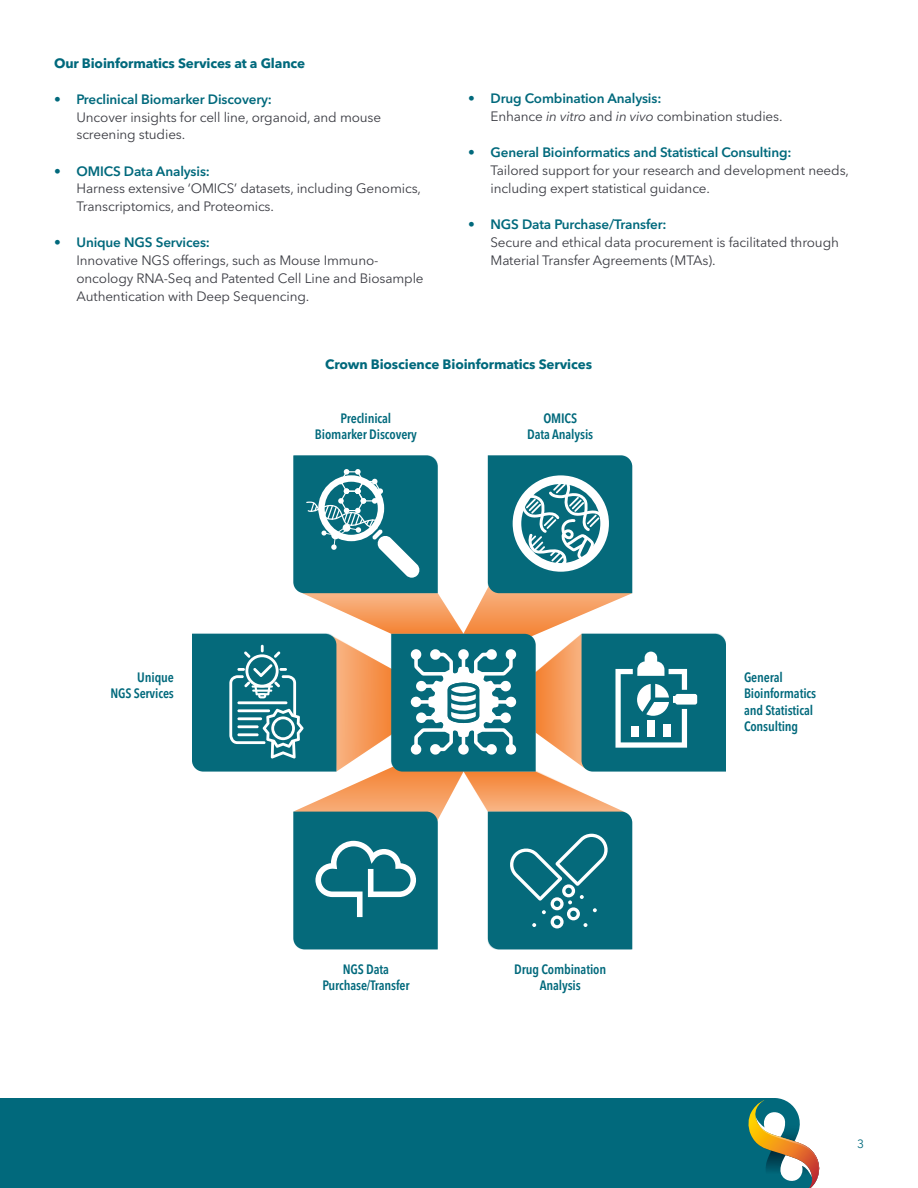
<style>
.page{position:relative;width:918px;height:1188px;background:#fff}
.page>*{position:absolute;margin:0;border:0;box-sizing:border-box;transform-origin:0 0}
.t1{font:13.5px/18px "Avenir Next LT Pro";letter-spacing:-.01em;color:#3b3c43}
.t2{font:600 condensed 13.5px/16.2px "Avenir Next LT Pro";letter-spacing:-.01em;color:#01697c;text-align:center}
.t3{font:600 13.5px "Avenir Next LT Pro";letter-spacing:-.01em;color:#01697c}
.t4{font:700 13.5px "Avenir Next LT Pro";letter-spacing:-.01em;color:#01697c}
.t5{font:12px "Avenir Next";color:#01697c}
.s1{font-weight:600;color:#01697c}
.s2{font-style:italic}
</style>
<div class="page">
<div style="left:0;top:1098px;width:747px;height:90px;background:#01697c"></div>
<svg style="left:747px;top:1098px;width:73px;height:90px"></svg>
<svg style="left:192px;top:455px;width:534px;height:494px"></svg>
<p class="t4" style="left:54px;top:54px;width:253px">Our Bioinformatics Services at a Glance</p>
<p class="t3" style="left:54px;top:91px;width:220px">• Preclinical Biomarker Discovery:</p>
<p class="t1" style="left:77px;top:108px;width:306px">Uncover insights for cell line, organoid, and mouse screening studies.</p>
<p class="t3" style="left:54px;top:163px;width:157px">• OMICS Data Analysis:</p>
<p class="t1" style="left:77px;top:180px;width:346px">Harness extensive ‘OMICS’ datasets, including Genomics,<br>Transcriptomics, and Proteomics.</p>
<p class="t3" style="left:54px;top:235px;width:157px">• Unique NGS Services:</p>
<p class="t1" style="left:77px;top:252px;width:349px">Innovative NGS offerings, such as Mouse Immuno&shy;oncology RNA-Seq and Patented Cell Line and Biosample<br>Authentication with Deep Sequencing.</p>
<p class="t1" style="left:491px;top:90px;width:294px;text-indent:-23px"><span class="s1">• Drug Combination Analysis:<br></span>Enhance <span class="s2">in vitro</span> and <span class="s2">in vivo</span> combination studies.</p>
<p class="t3" style="left:468px;top:145px;width:325px">• General Bioinformatics and Statistical Consulting:</p>
<p class="t1" style="left:491px;top:162px;width:360px">Tailored support for your research and development needs, including expert statistical guidance.</p>
<p class="t3" style="left:468px;top:217px;width:200px">• NGS Data Purchase/Transfer:</p>
<p class="t1" style="left:491px;top:234px;width:350px">Secure and ethical data procurement is facilitated through<br>Material Transfer Agreements (MTAs).</p>
<p class="t4" style="left:325px;top:356px;width:268px">Crown Bioscience Bioinformatics Services</p>
<p class="t2" style="left:315px;top:410px;width:104px">Preclinical<br>Biomarker Discovery</p>
<p class="t2" style="left:527px;top:410px;width:68px">OMICS<br>Data Analysis</p>
<p class="t2" style="left:110px;top:669px;width:65px;text-align:right">Unique<br>NGS Services</p>
<p class="t2" style="left:744px;top:669px;width:74px;text-align:left">General<br>Bioinformatics and Statistical<br>Consulting</p>
<p class="t2" style="left:322px;top:961px;width:89px">NGS Data<br>Purchase/Transfer</p>
<p class="t2" style="left:514px;top:961px;width:94px">Drug Combination<br>Analysis</p>
<p class="t5" style="left:857px;top:1133px;width:8px">3</p>
</div>
